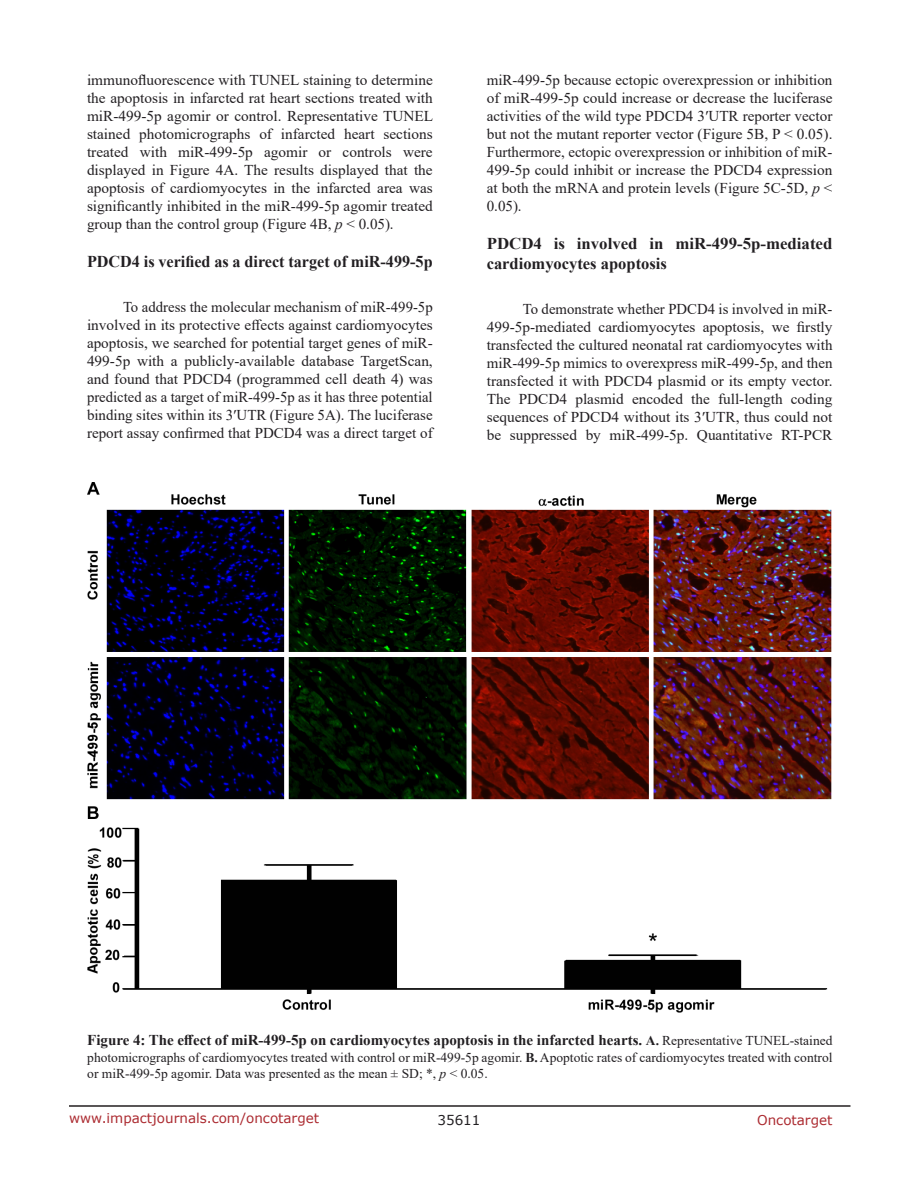
<style>
.page{position:relative;width:918px;height:1188px;background:#fff}
.page>*{position:absolute;margin:0;border:0;box-sizing:border-box;transform-origin:0 0}
.SubHeading{font:700 16.5px/19.8px "Times New Roman";color:#221f22}
.BodyText{font:15px/18px "Times New Roman";color:#221f22;text-align:justify}
.FigureText{font:700 15px "Times New Roman";color:#221f22}
.FigureText-2{font:13.5px/16.2px "Times New Roman";color:#221f22}
.t1{font:13.5px "Verdana";color:#ac2b31}
.t2{font:13.5px "Verdana";color:#221f22}
.s1{font-style:italic}
.s2{font-size:13.5px}
.s3{font-weight:400;font-size:13.5px}
.s4{font-weight:700}
</style>
<div class="page">
<hr style="left:69px;top:1105px;width:781px;height:2px;background:#231f20">
<img style="left:87px;top:482px;width:745px;height:530px">
<p class="BodyText" style="left:87px;top:71px;width:348px">immunofluorescence with TUNEL staining to determine the apoptosis in infarcted rat heart sections treated with miR-499-5p agomir or control. Representative TUNEL stained photomicrographs of infarcted heart sections treated with miR-499-5p agomir or controls were displayed in Figure 4A. The results displayed that the apoptosis of cardiomyocytes in the infarcted area was significantly inhibited in the miR-499-5p agomir treated group than the control group (Figure 4B, <span class="s1">p</span> &lt; 0.05).</p>
<p class="SubHeading" style="left:87px;top:251px;width:347px">PDCD4 is verified as a direct target of miR-499-5p</p>
<p class="BodyText" style="left:87px;top:298px;width:347px;text-indent:36px">To address the molecular mechanism of miR-499-5p involved in its protective effects against cardiomyocytes apoptosis, we searched for potential target genes of miR-499-5p with a publicly-available database TargetScan, and found that PDCD4 (programmed cell death 4) was predicted as a target of miR-499-5p as it has three potential binding sites within its 3′UTR (Figure 5A). The luciferase report assay confirmed that PDCD4 was a direct target of</p>
<p class="BodyText" style="left:487px;top:71px;width:347px">miR-499-5p because ectopic overexpression or inhibition of miR-499-5p could increase or decrease the luciferase activities of the wild type PDCD4 3′UTR reporter vector but not the mutant reporter vector (Figure 5B, P &lt; 0.05).<br>Furthermore, ectopic overexpression or inhibition of miR-499-5p could inhibit or increase the PDCD4 expression at both the mRNA and protein levels (Figure 5C-5D, <span class="s1">p</span> &lt; 0.05).</p>
<p class="SubHeading" style="left:487px;top:233px;width:347px">PDCD4 is involved in miR-499-5p-mediated cardiomyocytes apoptosis</p>
<p class="BodyText" style="left:487px;top:300px;width:347px;text-indent:36px">To demonstrate whether PDCD4 is involved in miR-499-5p-mediated cardiomyocytes apoptosis, we firstly transfected the cultured neonatal rat cardiomyocytes with miR-499-5p mimics to overexpress miR-499-5p, and then transfected it with PDCD4 plasmid or its empty vector.<br>The PDCD4 plasmid encoded the full-length coding sequences of PDCD4 without its 3′UTR, thus could not be suppressed by miR-499-5p. Quantitative RT-PCR</p>
<p class="FigureText" style="left:87px;top:1030px;width:747px">Figure 4: The effect of miR-499-5p on cardiomyocytes apoptosis in the infarcted hearts. <span class="s2">A.</span> <span class="s3">Representative TUNEL-stained</span></p>
<p class="FigureText-2" style="left:87px;top:1049px;width:747px">photomicrographs of cardiomyocytes treated with control or miR-499-5p agomir. <span class="s4">B.</span> Apoptotic rates of cardiomyocytes treated with control or miR-499-5p agomir. Data was presented as the mean ± SD; *, <span class="s1">p</span> &lt; 0.05.</p>
<p class="t1" style="left:69px;top:1109px;width:252px">www.impactjournals.com/oncotarget</p>
<p class="t2" style="left:438px;top:1111px;width:44px">35611</p>
<p class="t1" style="left:757px;top:1111px;width:77px">Oncotarget</p>
</div>
